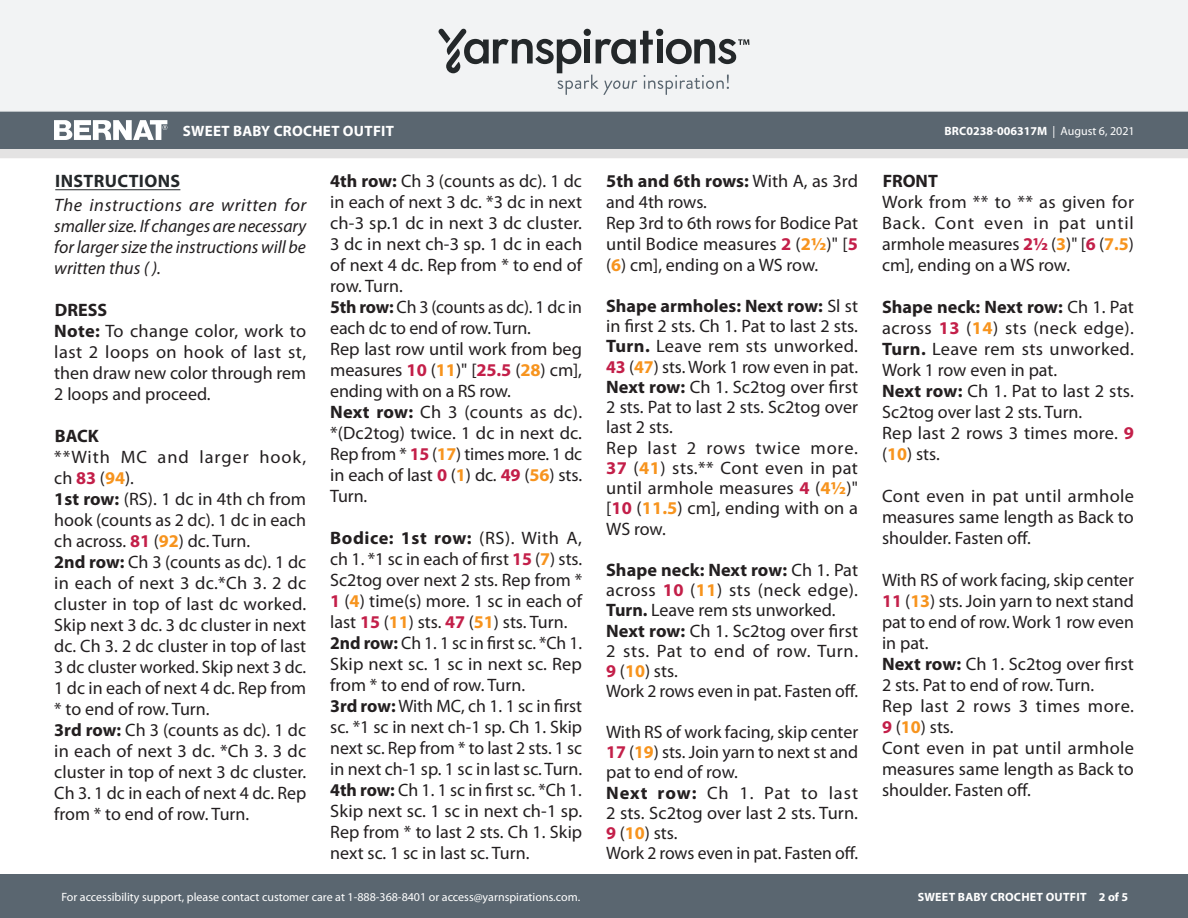
<style>
.page{position:relative;width:1188px;height:918px;background:#fff}
.page>*{position:absolute;margin:0;border:0;box-sizing:border-box;transform-origin:0 0}
.Body_-__Color_coded{font:18px/21px "Myriad Pro";color:#231f20;text-align:justify}
.Body_-__Color_coded-2{font:italic 18px/21px "Myriad Pro";letter-spacing:-.005em;color:#231f20;text-align:justify}
.Body_-__Color_coded-3{font:18px/21px "Myriad Pro";letter-spacing:.03em;color:#231f20}
.Body_-__Color_coded-4{font:18px/21px "Myriad Pro";letter-spacing:.05em;color:#231f20}
.SIZES_-_Color_Coded{font:700 18px "Myriad Pro";color:#231f20}
.Body_-_HEADERS_-_Und{font:700 18px "Myriad Pro";letter-spacing:.02em;color:#24282a}
.t1{font:700 15px "Myriad Pro";letter-spacing:.02em;color:#fff}
.t2{font:12px "Myriad Pro";color:#fff}
.t3{font:700 12px "Myriad Pro";color:#fff}
.t4{font:700 12px "Myriad Pro";letter-spacing:.02em;color:#fff}
.s1{font-weight:400}
.s2{font-weight:700}
.s3{font-weight:700;color:#c31f49}
.s4{font-weight:700;color:#f7941e}
</style>
<div class="page">
<div style="left:0;top:875px;width:1188px;height:43px;background:#5a6670"></div>
<div style="left:0;top:149px;width:1188px;height:9px;background:#e4e3e3"></div>
<div style="left:0;top:111px;width:1188px;height:38px;background:#5a6670"></div>
<div style="left:0;top:0;width:1188px;height:112px;background:#f2f3f4"></div>
<svg style="left:438px;top:29px;width:311px;height:66px"></svg>
<svg style="left:54px;top:120px;width:113px;height:20px"></svg>
<hr style="left:55px;top:189px;width:125px;height:1px;background:#24282a">
<p class="t1" style="left:183px;top:121px;width:213px">SWEET BABY CROCHET OUTFIT</p>
<p class="t3" style="left:944px;top:123px;width:192px">BRC0238-006317M <span class="s1">| August 6, 2021</span></p>
<p class="Body_-_HEADERS_-_Und" style="left:55px;top:169px;width:126px">INSTRUCTIONS</p>
<p class="Body_-__Color_coded-2" style="left:54px;top:194px;width:254px">The instructions are written for smaller size. If changes are necessary for larger size the instructions will be written thus ( ).</p>
<p class="SIZES_-_Color_Coded" style="left:55px;top:298px;width:54px">DRESS</p>
<p class="Body_-__Color_coded" style="left:54px;top:321px;width:253px"><span class="s2">Note:</span> To change color, work to last 2 loops on hook of last st, then draw new color through rem 2 loops and proceed.</p>
<p class="SIZES_-_Color_Coded" style="left:55px;top:424px;width:45px">BACK</p>
<p class="Body_-__Color_coded-4" style="left:54px;top:447px;width:253px">**With MC and larger hook, ch <span class="s3">83</span> (<span class="s4">94</span>).</p>
<p class="Body_-__Color_coded" style="left:54px;top:489px;width:253px"><span class="s2">1st row:</span> (RS). 1 dc in 4th ch from hook (counts as 2 dc). 1 dc in each ch across. <span class="s3">81</span> (<span class="s4">92</span>) dc. Turn.</p>
<p class="Body_-__Color_coded" style="left:54px;top:552px;width:253px"><span class="s2">2nd row:</span> Ch 3 (counts as dc). 1 dc in each of next 3 dc.*Ch 3. 2 dc cluster in top of last dc worked.<br>Skip next 3 dc. 3 dc cluster in next dc. Ch 3. 2 dc cluster in top of last 3 dc cluster worked. Skip next 3 dc.<br>1 dc in each of next 4 dc. Rep from * to end of row. Turn.</p>
<p class="Body_-__Color_coded" style="left:54px;top:720px;width:254px"><span class="s2">3rd row:</span> Ch 3 (counts as dc). 1 dc in each of next 3 dc. *Ch 3. 3 dc cluster in top of next 3 dc cluster.<br>Ch 3. 1 dc in each of next 4 dc. Rep from * to end of row. Turn.</p>
<p class="Body_-__Color_coded" style="left:330px;top:171px;width:254px"><span class="s2">4th row:</span> Ch 3 (counts as dc). 1 dc in each of next 3 dc. *3 dc in next ch-3 sp.1 dc in next 3 dc cluster.<br>3 dc in next ch-3 sp. 1 dc in each of next 4 dc. Rep from * to end of row. Turn.</p>
<p class="Body_-__Color_coded" style="left:330px;top:297px;width:253px"><span class="s2">5th row:</span> Ch 3 (counts as dc). 1 dc in each dc to end of row. Turn.</p>
<p class="Body_-__Color_coded" style="left:330px;top:339px;width:253px">Rep last row until work from beg measures <span class="s3">10</span> (<span class="s4">11</span>)" [<span class="s3">25.5</span> (<span class="s4">28</span>) cm], ending with on a RS row.</p>
<p class="Body_-__Color_coded" style="left:330px;top:402px;width:253px"><span class="s2">Next row:</span> Ch 3 (counts as dc). *(Dc2tog) twice. 1 dc in next dc.<br>Rep from * <span class="s3">15</span> (<span class="s4">17</span>) times more. 1 dc in each of last <span class="s3">0</span> (<span class="s4">1</span>) dc. <span class="s3">49</span> (<span class="s4">56</span>) sts.<br>Turn.</p>
<p class="Body_-__Color_coded" style="left:330px;top:528px;width:253px"><span class="s2">Bodice: 1st row:</span> (RS). With A, ch 1. *1 sc in each of first <span class="s3">15</span> (<span class="s4">7</span>) sts.<br>Sc2tog over next 2 sts. Rep from * <span class="s3">1</span> (<span class="s4">4</span>) time(s) more. 1 sc in each of last <span class="s3">15</span> (<span class="s4">11</span>) sts. <span class="s3">47</span> (<span class="s4">51</span>) sts. Turn.</p>
<p class="Body_-__Color_coded" style="left:330px;top:633px;width:253px"><span class="s2">2nd row:</span> Ch 1. 1 sc in first sc. *Ch 1.<br>Skip next sc. 1 sc in next sc. Rep from * to end of row. Turn.</p>
<p class="Body_-__Color_coded" style="left:330px;top:696px;width:254px"><span class="s2">3rd row:</span> With MC, ch 1. 1 sc in first sc. *1 sc in next ch-1 sp. Ch 1. Skip next sc. Rep from * to last 2 sts. 1 sc in next ch-1 sp. 1 sc in last sc. Turn.</p>
<p class="Body_-__Color_coded" style="left:330px;top:780px;width:253px"><span class="s2">4th row:</span> Ch 1. 1 sc in first sc. *Ch 1.<br>Skip next sc. 1 sc in next ch-1 sp.<br>Rep from * to last 2 sts. Ch 1. Skip next sc. 1 sc in last sc. Turn.</p>
<p class="Body_-__Color_coded" style="left:606px;top:171px;width:253px"><span class="s2">5th and 6th rows:</span> With A, as 3rd and 4th rows.</p>
<p class="Body_-__Color_coded" style="left:606px;top:213px;width:253px">Rep 3rd to 6th rows for Bodice Pat until Bodice measures <span class="s3">2</span> (<span class="s4">2½</span>)" [<span class="s3">5 </span>(<span class="s4">6</span>) cm], ending on a WS row.</p>
<p class="Body_-__Color_coded" style="left:606px;top:296px;width:253px;line-height:20.2px"><span class="s2">Shape armholes: Next row:</span> Sl st in first 2 sts. Ch 1. Pat to last 2 sts.<br><span class="s2">Turn.</span> Leave rem sts unworked.<br><span class="s3">43</span> (<span class="s4">47</span>) sts. Work 1 row even in pat.</p>
<p class="Body_-__Color_coded" style="left:606px;top:377px;width:253px;line-height:20.2px"><span class="s2">Next row:</span> Ch 1. Sc2tog over first 2 sts. Pat to last 2 sts. Sc2tog over last 2 sts.</p>
<p class="Body_-__Color_coded" style="left:606px;top:438px;width:253px;line-height:20.2px">Rep last 2 rows twice more.<br><span class="s3">37</span> (<span class="s4">41</span>) sts.** Cont even in pat until armhole measures <span class="s3">4</span> (<span class="s4">4½</span>)" [<span class="s3">10</span> (<span class="s4">11.5</span>) cm], ending with on a WS row.</p>
<p class="Body_-__Color_coded" style="left:606px;top:560px;width:253px;line-height:20.2px"><span class="s2">Shape neck: Next row:</span> Ch 1. Pat across <span class="s3">10</span> (<span class="s4">11</span>) sts (neck edge).<br><span class="s2">Turn.</span> Leave rem sts unworked.</p>
<p class="Body_-__Color_coded" style="left:606px;top:621px;width:253px;line-height:20.2px"><span class="s2">Next row:</span> Ch 1. Sc2tog over first 2 sts. Pat to end of row. Turn.<br><span class="s3">9</span> (<span class="s4">10</span>) sts.</p>
<p class="Body_-__Color_coded" style="left:606px;top:681px;width:253px">Work 2 rows even in pat. Fasten off.</p>
<p class="Body_-__Color_coded" style="left:606px;top:722px;width:254px;line-height:20.2px">With RS of work facing, skip center <span class="s3">17</span> (<span class="s4">19</span>) sts. Join yarn to next st and pat to end of row.</p>
<p class="Body_-__Color_coded" style="left:606px;top:783px;width:253px;line-height:20.2px"><span class="s2">Next row:</span> Ch 1. Pat to last 2 sts. Sc2tog over last 2 sts. Turn.<br><span class="s3">9</span> (<span class="s4">10</span>) sts.</p>
<p class="Body_-__Color_coded" style="left:606px;top:843px;width:253px">Work 2 rows even in pat. Fasten off.</p>
<p class="SIZES_-_Color_Coded" style="left:883px;top:169px;width:57px">FRONT</p>
<p class="Body_-__Color_coded" style="left:882px;top:192px;width:253px">Work from ** to ** as given for Back. Cont even in pat until armhole measures <span class="s3">2½</span> (<span class="s4">3</span>)" [<span class="s3">6</span> (<span class="s4">7.5</span>) cm], ending on a WS row.</p>
<p class="Body_-__Color_coded" style="left:882px;top:297px;width:253px"><span class="s2">Shape neck: Next row:</span> Ch 1. Pat across <span class="s3">13</span> (<span class="s4">14</span>) sts (neck edge).<br><span class="s2">Turn.</span> Leave rem sts unworked.<br>Work 1 row even in pat.</p>
<p class="Body_-__Color_coded" style="left:882px;top:381px;width:253px"><span class="s2">Next row:</span> Ch 1. Pat to last 2 sts.<br>Sc2tog over last 2 sts. Turn.</p>
<p class="Body_-__Color_coded" style="left:882px;top:423px;width:253px">Rep last 2 rows 3 times more. <span class="s3">9 </span>(<span class="s4">10</span>) sts.</p>
<p class="Body_-__Color_coded" style="left:882px;top:486px;width:253px">Cont even in pat until armhole measures same length as Back to shoulder. Fasten off.</p>
<p class="Body_-__Color_coded" style="left:882px;top:570px;width:254px">With RS of work facing, skip center <span class="s3">11</span> (<span class="s4">13</span>) sts. Join yarn to next stand pat to end of row. Work 1 row even in pat.</p>
<p class="Body_-__Color_coded" style="left:882px;top:654px;width:253px"><span class="s2">Next row:</span> Ch 1. Sc2tog over first<br>2 sts. Pat to end of row. Turn.</p>
<p class="Body_-__Color_coded-3" style="left:882px;top:696px;width:253px">Rep last 2 rows 3 times more.<br><span class="s3">9</span> (<span class="s4">10</span>) sts.</p>
<p class="Body_-__Color_coded" style="left:882px;top:738px;width:253px">Cont even in pat until armhole measures same length as Back to shoulder. Fasten off.</p>
<p class="t2" style="left:61px;top:890px;width:520px">For accessibility support, please contact customer care at 1-888-368-8401 or access@yarnspirations.com.</p>
<p class="t4" style="left:918px;top:889px;width:212px">SWEET BABY CROCHET OUTFIT 2 of 5</p>
</div>
